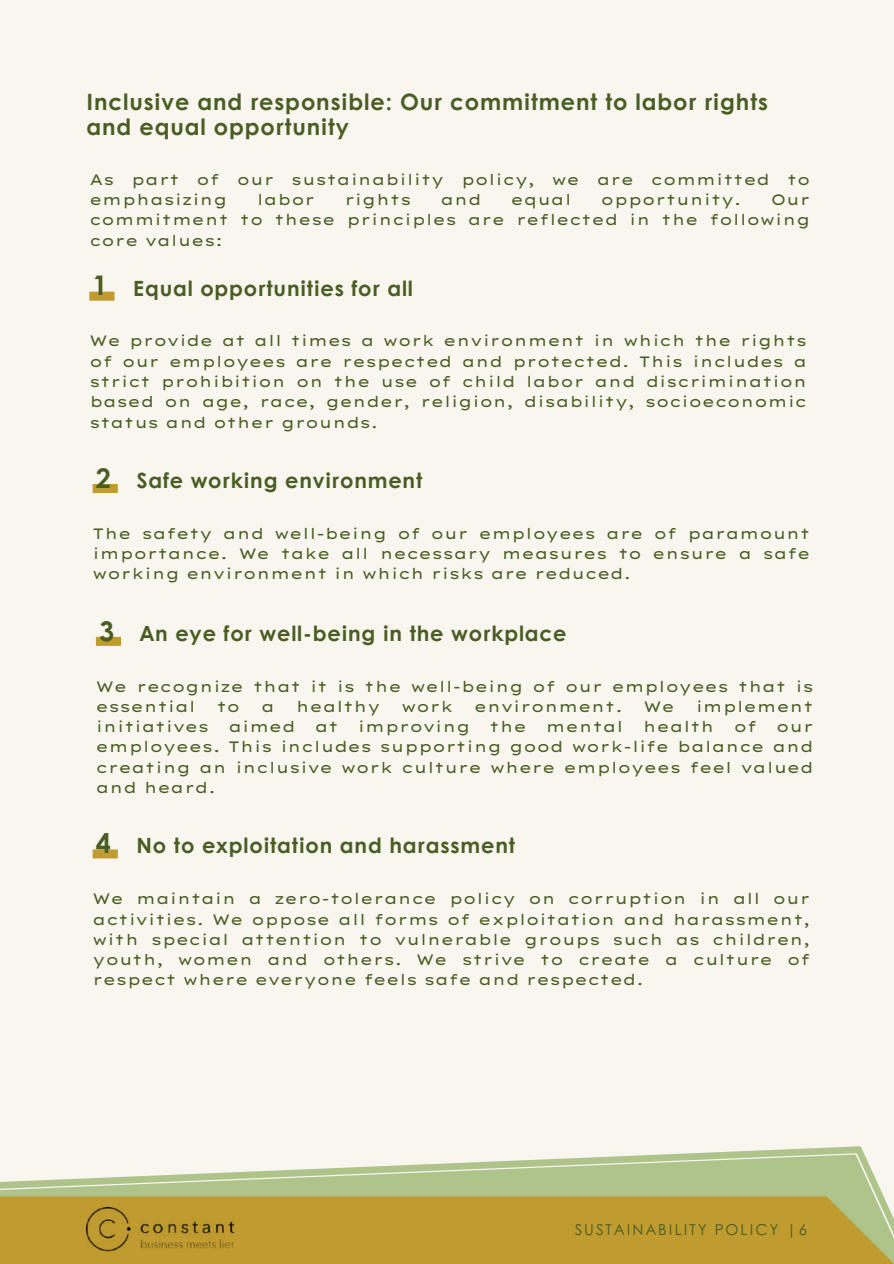
<style>
.page{position:relative;width:894px;height:1264px;background:#fff}
.page>*{position:absolute;margin:0;border:0;box-sizing:border-box;transform-origin:0 0}
.t1{font:700 22.5px/25.8px "Century Gothic";letter-spacing:.04em;color:#4a5d23}
.t2{font:700 21px "Century Gothic";letter-spacing:.04em;color:#4a5d23}
.t3{font:15px/20.2px "Lexend Tera";color:#4a5d23;text-align:justify}
.t4{font:15px "Century Gothic";letter-spacing:.14em;color:#4a5d23}
.s1{font-size:27px}
</style>
<div class="page">
<div style="left:0;top:0;width:893px;height:1263px;background:#f9f6f0"></div>
<div style="left:89px;top:292px;width:25px;height:9px;background:#bf9b30"></div>
<div style="left:93px;top:484px;width:25px;height:9px;background:#bf9b30"></div>
<div style="left:96px;top:637px;width:25px;height:9px;background:#bf9b30"></div>
<div style="left:93px;top:849px;width:25px;height:9px;background:#bf9b30"></div>
<svg style="left:701px;top:1146px;width:163px;height:7px"></svg>
<svg style="left:0;top:1154px;width:884px;height:42px;fill:#afc48b"></svg>
<div style="left:0;top:1196px;width:893px;height:67px;background:#bf9b30"></div>
<img style="left:86px;top:1207px;width:148px;height:44px">
<h1 class="t1" style="left:86px;top:87px;width:682px">Inclusive and responsible: Our commitment to labor rights and equal opportunity</h1>
<p class="t3" style="left:89px;top:169px;width:722px">As part of our sustainability policy, we are committed to emphasizing</p>
<p class="t3" style="left:257px;top:189px;width:60px">labor</p>
<p class="t3" style="left:344px;top:189px;width:68px">rights</p>
<p class="t3" style="left:440px;top:189px;width:43px">and</p>
<p class="t3" style="left:510px;top:189px;width:62px">equal</p>
<p class="t3" style="left:600px;top:189px;width:142px">opportunity.</p>
<p class="t3" style="left:89px;top:189px;width:722px;text-indent:681px">Our commitment to these principles are reflected in the following core values:</p>
<h2 class="t2" style="left:93px;top:272px;width:322px"><span class="s1">1</span> Equal opportunities for all</h2>
<p class="t3" style="left:89px;top:331px;width:719px">We provide at all times a work environment in which the rights of our employees are respected and protected. This includes a strict prohibition on the use of child labor and discrimination based on age, race, gender, religion, disability, socioeconomic status and other grounds.</p>
<h2 class="t2" style="left:96px;top:464px;width:328px"><span class="s1">2</span> Safe working environment</h2>
<p class="t3" style="left:93px;top:523px;width:719px">The safety and well-being of our employees are of paramount importance. We take all necessary measures to ensure a safe working environment in which risks are reduced.</p>
<h2 class="t2" style="left:99px;top:617px;width:468px"><span class="s1">3</span> An eye for well-being in the workplace</h2>
<p class="t3" style="left:96px;top:676px;width:719px">We recognize that it is the well-being of our employees that is essential</p>
<p class="t3" style="left:217px;top:696px;width:25px">to</p>
<p class="t3" style="left:261px;top:696px;width:15px">a</p>
<p class="t3" style="left:296px;top:696px;width:86px">healthy</p>
<p class="t3" style="left:401px;top:696px;width:53px">work</p>
<p class="t3" style="left:474px;top:696px;width:150px">environment.</p>
<p class="t3" style="left:643px;top:696px;width:33px">We</p>
<p class="t3" style="left:695px;top:696px;width:119px">implement</p>
<p class="t3" style="left:96px;top:716px;width:115px">initiatives</p>
<p class="t3" style="left:228px;top:716px;width:69px">aimed</p>
<p class="t3" style="left:315px;top:716px;width:25px">at</p>
<p class="t3" style="left:358px;top:716px;width:114px">improving</p>
<p class="t3" style="left:489px;top:716px;width:39px">the</p>
<p class="t3" style="left:545px;top:716px;width:79px">mental</p>
<p class="t3" style="left:642px;top:716px;width:73px">health</p>
<p class="t3" style="left:733px;top:716px;width:25px">of</p>
<p class="t3" style="left:96px;top:716px;width:719px;text-indent:680px">our employees. This includes supporting good work-life balance and creating an inclusive work culture where employees feel valued and heard.</p>
<h2 class="t2" style="left:96px;top:829px;width:420px"><span class="s1">4</span> No to exploitation and harassment</h2>
<p class="t3" style="left:93px;top:888px;width:719px">We maintain a zero-tolerance policy on corruption in all our activities. We oppose all forms of exploitation and harassment, with special attention to vulnerable groups such as children, youth, women and others. We strive to create a culture of respect where everyone feels safe and respected.</p>
<p class="t4" style="left:574px;top:1217px;width:234px">SUSTAINABILITY POLICY |6</p>
</div>
